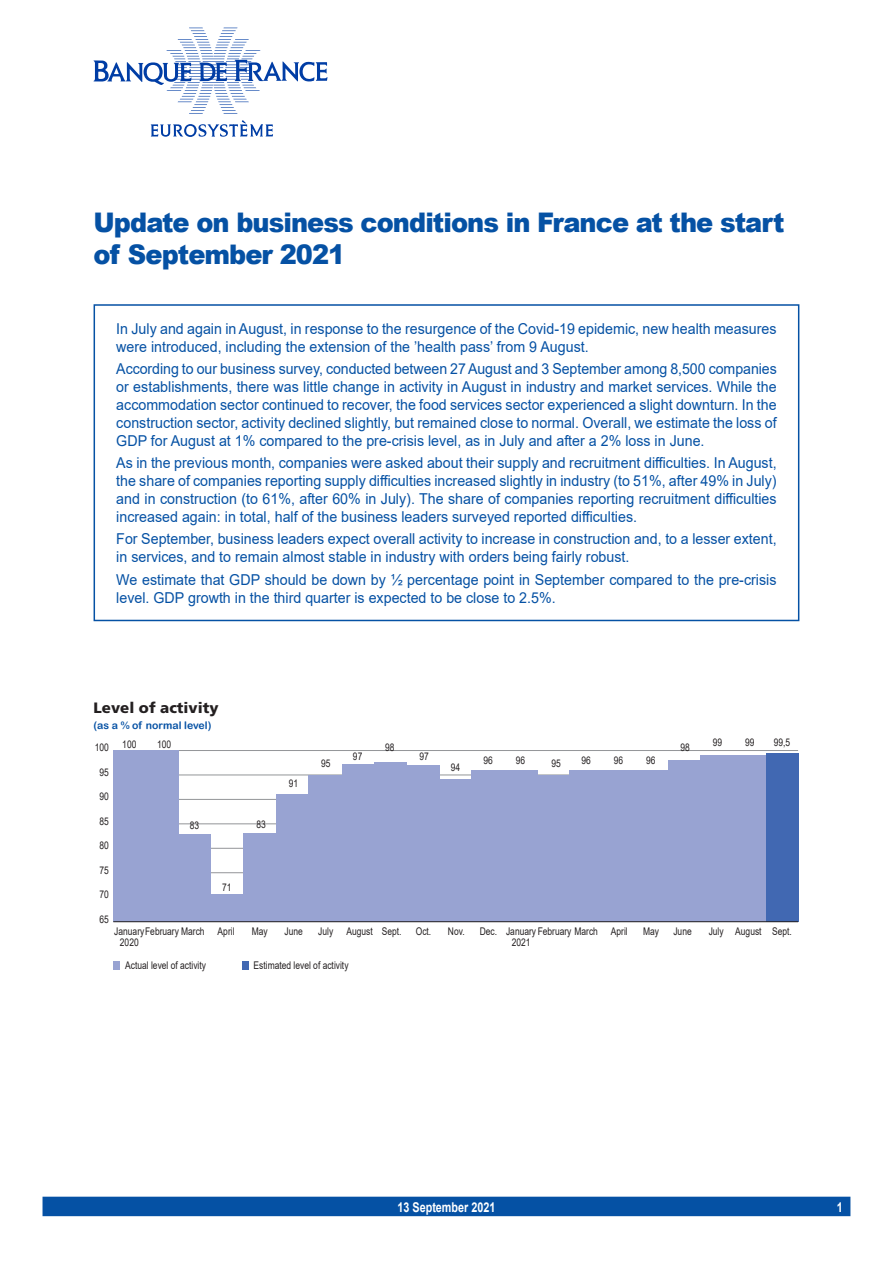
<style>
.page{position:relative;width:893px;height:1263px;background:#fff}
.page>*{position:absolute;margin:0;border:0;box-sizing:border-box;transform-origin:0 0}
.t1{font:900 27px/32.4px "Arial";letter-spacing:-.035em;color:#0551a4;scale:.95 1}
.t2{font:15px/18px "Arial";color:#0551a4;scale:.95 1}
.t3{font:900 15px "Frutiger LT Std";color:#231f20}
.t4{font:700 13.5px "Arial";color:#fff;scale:.8 1}
.t5{font:10.5px/10.5px "Arial";color:#231f20;scale:.8 1}
.t6{font:10.5px "Arial Rounded MT Bold";color:#0551a4}
</style>
<div class="page">
<div style="left:43px;top:1197px;width:807px;height:19px;background:#0551a4"></div>
<svg style="left:94px;top:28px;width:233px;height:86px"></svg>
<svg style="left:151px;top:120px;width:122px;height:17px"></svg>
<hr style="left:113px;top:872px;width:685px;height:1px;background:#939598">
<hr style="left:113px;top:848px;width:685px;height:1px;background:#939598">
<hr style="left:113px;top:823px;width:685px;height:1px;background:#939598">
<hr style="left:113px;top:799px;width:685px;height:1px;background:#939598">
<hr style="left:113px;top:775px;width:685px;height:1px;background:#939598">
<hr style="left:113px;top:750px;width:685px;height:1px;background:#939598">
<div style="left:505px;top:770px;width:32px;height:152px;background:#98a3d2"></div>
<div style="left:113px;top:750px;width:32px;height:172px;background:#98a3d2"></div>
<div style="left:145px;top:750px;width:34px;height:172px;background:#98a3d2"></div>
<div style="left:179px;top:834px;width:32px;height:88px;background:#98a3d2"></div>
<div style="left:211px;top:894px;width:32px;height:28px;background:#98a3d2"></div>
<div style="left:243px;top:833px;width:33px;height:89px;background:#98a3d2"></div>
<div style="left:276px;top:794px;width:33px;height:128px;background:#98a3d2"></div>
<div style="left:309px;top:775px;width:33px;height:147px;background:#98a3d2"></div>
<div style="left:342px;top:764px;width:32px;height:158px;background:#98a3d2"></div>
<div style="left:374px;top:762px;width:32px;height:160px;background:#98a3d2"></div>
<div style="left:406px;top:765px;width:34px;height:157px;background:#98a3d2"></div>
<div style="left:440px;top:779px;width:32px;height:143px;background:#98a3d2"></div>
<div style="left:472px;top:770px;width:33px;height:152px;background:#98a3d2"></div>
<div style="left:537px;top:775px;width:32px;height:147px;background:#98a3d2"></div>
<div style="left:569px;top:770px;width:34px;height:152px;background:#98a3d2"></div>
<div style="left:603px;top:770px;width:32px;height:152px;background:#98a3d2"></div>
<div style="left:635px;top:770px;width:33px;height:152px;background:#98a3d2"></div>
<div style="left:668px;top:760px;width:32px;height:162px;background:#98a3d2"></div>
<div style="left:700px;top:755px;width:33px;height:167px;background:#98a3d2"></div>
<div style="left:733px;top:755px;width:33px;height:167px;background:#98a3d2"></div>
<div style="left:766px;top:753px;width:32px;height:169px;background:#4168b2"></div>
<div style="left:113px;top:961px;width:7px;height:8px;background:#98a3d2"></div>
<div style="left:242px;top:961px;width:7px;height:8px;background:#4168b2"></div>
<hr style="left:113px;top:921px;width:685px;height:1px;background:#231f20">
<div style="left:94px;top:304px;width:705px;height:317px;border:2px solid #0551a4"></div>
<h1 class="t1" style="left:94px;top:205px;width:729px">Update on business conditions in France at the start of September 2021</h1>
<p class="t2" style="left:116px;top:319px;width:697px">In July and again in August, in response to the resurgence of the Covid-19 epidemic, new health measures were introduced, including the extension of the ’health pass’ from 9 August.</p>
<p class="t2" style="left:116px;top:360px;width:697px;text-align:justify">According to our business survey, conducted between 27August and 3 September among 8,500 companies or establishments, there was little change in activity in August in industry and market services. While the accommodation sector continued to recover, the food services sector experienced a slight downturn. In the construction sector, activity declined slightly, but remained close to normal. Overall, we estimate the loss of GDP for August at 1% compared to the pre-crisis level, as in July and after a 2% loss in June.</p>
<p class="t2" style="left:116px;top:454px;width:697px;text-align:justify">As in the previous month, companies were asked about their supply and recruitment difficulties. In August, the share of companies reporting supply difficulties increased slightly in industry (to 51%, after 49% in July) and in construction (to 61%, after 60% in July). The share of companies reporting recruitment difficulties increased again: in total, half of the business leaders surveyed reported difficulties.</p>
<p class="t2" style="left:116px;top:530px;width:697px">For September, business leaders expect overall activity to increase in construction and, to a lesser extent, in services, and to remain almost stable in industry with orders being fairly robust.</p>
<p class="t2" style="left:116px;top:570px;width:696px">We estimate that GDP should be down by ½ percentage point in September compared to the pre-crisis level. GDP growth in the third quarter is expected to be close to 2.5%.</p>
<p class="t3" style="left:94px;top:698px;width:127px">Level of activity</p>
<p class="t6" style="left:94px;top:719px;width:119px">(as a % of normal level)</p>
<p class="t5" style="left:95px;top:742px;width:19px">100</p>
<p class="t5" style="left:100px;top:767px;width:13px">95</p>
<p class="t5" style="left:100px;top:791px;width:13px">90</p>
<p class="t5" style="left:100px;top:816px;width:13px">85</p>
<p class="t5" style="left:100px;top:840px;width:13px">80</p>
<p class="t5" style="left:100px;top:865px;width:13px">75</p>
<p class="t5" style="left:100px;top:889px;width:13px">70</p>
<p class="t5" style="left:100px;top:913px;width:13px">65</p>
<p class="t5" style="left:122px;top:739px;width:19px">100</p>
<p class="t5" style="left:157px;top:739px;width:19px">100</p>
<p class="t5" style="left:190px;top:820px;width:13px">83</p>
<p class="t5" style="left:222px;top:881px;width:13px">71</p>
<p class="t5" style="left:257px;top:819px;width:13px">83</p>
<p class="t5" style="left:289px;top:778px;width:13px">91</p>
<p class="t5" style="left:321px;top:758px;width:13px">95</p>
<p class="t5" style="left:353px;top:751px;width:13px">97</p>
<p class="t5" style="left:385px;top:742px;width:13px">98</p>
<p class="t5" style="left:419px;top:751px;width:13px">97</p>
<p class="t5" style="left:451px;top:762px;width:13px">94</p>
<p class="t5" style="left:483px;top:755px;width:13px">96</p>
<p class="t5" style="left:516px;top:755px;width:13px">96</p>
<p class="t5" style="left:551px;top:758px;width:13px">95</p>
<p class="t5" style="left:581px;top:755px;width:13px">96</p>
<p class="t5" style="left:614px;top:755px;width:13px">96</p>
<p class="t5" style="left:646px;top:755px;width:13px">96</p>
<p class="t5" style="left:680px;top:742px;width:13px">98</p>
<p class="t5" style="left:713px;top:737px;width:13px">99</p>
<p class="t5" style="left:745px;top:737px;width:13px">99</p>
<p class="t5" style="left:774px;top:737px;width:22px">99,5</p>
<p class="t5" style="left:252px;top:926px;width:21px">May</p>
<p class="t5" style="left:285px;top:926px;width:24px">June</p>
<p class="t5" style="left:318px;top:926px;width:106px">July August Sept.</p>
<p class="t5" style="left:416px;top:926px;width:21px">Oct.</p>
<p class="t5" style="left:448px;top:926px;width:22px">Nov.</p>
<p class="t5" style="left:512px;top:926px;width:147px;text-indent:-32px">Dec. January February March April<br>2021</p>
<p class="t5" style="left:643px;top:926px;width:21px">May</p>
<p class="t5" style="left:673px;top:926px;width:24px">June</p>
<p class="t5" style="left:709px;top:926px;width:105px">July August Sept.</p>
<p class="t5" style="left:120px;top:926px;width:145px;text-indent:-6px">JanuaryFebruary March April<br>2020</p>
<p class="t5" style="left:125px;top:960px;width:103px">Actual level of activity</p>
<p class="t5" style="left:254px;top:960px;width:120px">Estimated level of activity</p>
<p class="t4" style="left:398px;top:1197px;width:124px">13 September 2021</p>
<p class="t4" style="left:837px;top:1197px;width:9px">1</p>
</div>
